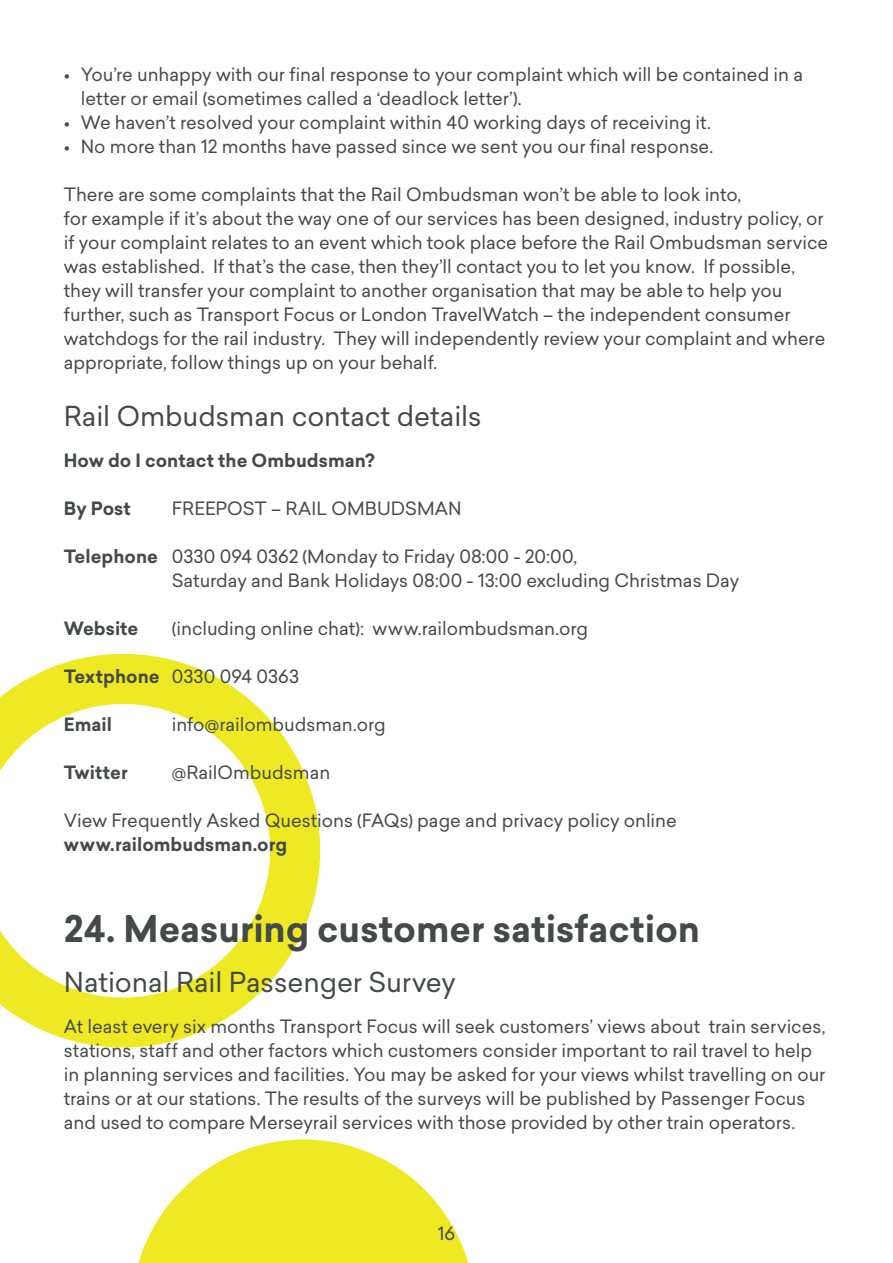
<style>
.page{position:relative;width:893px;height:1263px;background:#fff}
.page>*{position:absolute;margin:0;border:0;box-sizing:border-box;transform-origin:0 0}
.Heading{font:700 36px "Sailec";color:#444b47}
.t1{font:27px "Sailec";letter-spacing:-.005em;color:#444b47}
.Merseyrail_Body{font:18px/24px "Sailec";color:#444b47}
.Merseyrail_Body-2{font:700 18px "Sailec";color:#444b47}
.s1{font-weight:700}
</style>
<div class="page">
<svg style="left:138px;top:1139px;width:331px;height:124px;fill:#efe923"></svg>
<svg style="left:0;top:653px;width:321px;height:395px"></svg>
<p class="Merseyrail_Body" style="left:81px;top:62px;width:724px;text-indent:-17px">• You’re unhappy with our final response to your complaint which will be contained in a letter or email (sometimes called a ‘deadlock letter’).</p>
<p class="Merseyrail_Body" style="left:64px;top:110px;width:649px">• We haven’t resolved your complaint within 40 working days of receiving it.</p>
<p class="Merseyrail_Body" style="left:64px;top:134px;width:651px">• No more than 12 months have passed since we sent you our final response.</p>
<p class="Merseyrail_Body" style="left:64px;top:182px;width:679px">There are some complaints that the Rail Ombudsman won’t be able to look into,</p>
<p class="Merseyrail_Body" style="left:64px;top:206px;width:766px">for example if it’s about the way one of our services has been designed, industry policy, or if your complaint relates to an event which took place before the Rail Ombudsman service was established. If that’s the case, then they’ll contact you to let you know. If possible, they will transfer your complaint to another organisation that may be able to help you further, such as Transport Focus or London TravelWatch – the independent consumer watchdogs for the rail industry. They will independently review your complaint and where appropriate, follow things up on your behalf.</p>
<p class="t1" style="left:64px;top:397px;width:419px">Rail Ombudsman contact details</p>
<p class="Merseyrail_Body-2" style="left:64px;top:447px;width:313px">How do I contact the Ombudsman?</p>
<p class="Merseyrail_Body-2" style="left:64px;top:495px;width:69px">By Post</p>
<p class="Merseyrail_Body" style="left:172px;top:496px;width:291px">FREEPOST – RAIL OMBUDSMAN</p>
<p class="Merseyrail_Body" style="left:64px;top:544px;width:515px"><span class="s1">Telephone</span> 0330 094 0362 (Monday to Friday 08:00 - 20:00,</p>
<p class="Merseyrail_Body" style="left:172px;top:568px;width:569px">Saturday and Bank Holidays 08:00 - 13:00 excluding Christmas Day</p>
<p class="Merseyrail_Body-2" style="left:64px;top:615px;width:76px">Website</p>
<p class="Merseyrail_Body" style="left:172px;top:616px;width:418px">(including online chat): www.railombudsman.org</p>
<p class="Merseyrail_Body" style="left:64px;top:664px;width:237px"><span class="s1">Textphone</span> 0330 094 0363</p>
<p class="Merseyrail_Body-2" style="left:64px;top:711px;width:50px">Email</p>
<p class="Merseyrail_Body" style="left:172px;top:712px;width:215px">info@railombudsman.org</p>
<p class="Merseyrail_Body-2" style="left:64px;top:759px;width:66px">Twitter</p>
<p class="Merseyrail_Body" style="left:172px;top:760px;width:160px">@RailOmbudsman</p>
<p class="Merseyrail_Body" style="left:64px;top:808px;width:614px">View Frequently Asked Questions (FAQs) page and privacy policy online</p>
<p class="Merseyrail_Body-2" style="left:64px;top:831px;width:225px">www.railombudsman.org</p>
<p class="Heading" style="left:64px;top:903px;width:638px">24. Measuring customer satisfaction</p>
<p class="t1" style="left:64px;top:963px;width:393px">National Rail Passenger Survey</p>
<p class="Merseyrail_Body" style="left:64px;top:1014px;width:763px">At least every six months Transport Focus will seek customers’ views about train services, stations, staff and other factors which customers consider important to rail travel to help in planning services and facilities. You may be asked for your views whilst travelling on our trains or at our stations. The results of the surveys will be published by Passenger Focus and used to compare Merseyrail services with those provided by other train operators.</p>
<p class="Merseyrail_Body" style="left:438px;top:1221px;width:19px">16</p>
</div>
